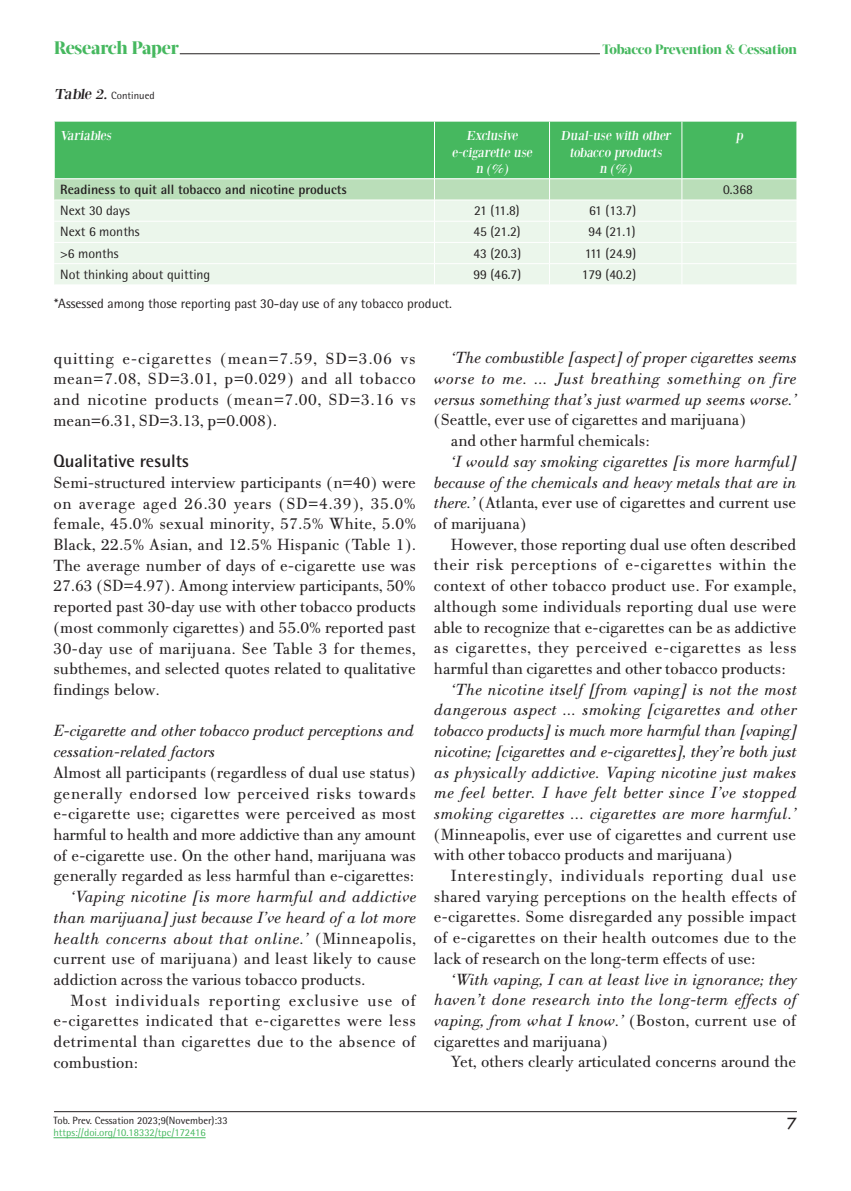
<style>
.page{position:relative;width:851px;height:1191px;background:#fff}
.page>*{position:absolute;margin:0;border:0;box-sizing:border-box;transform-origin:0 0}
.t1{font:700 18px "Rotis Semi Sans Hel";color:#231f20}
.t2{font:800 18px "Acta Display W04";letter-spacing:-.01em;color:#46b85f}
.t3{font:18px "Tw Cen";color:#231f20}
.t4{font:17.25px/20.7px "PF Bodoni Text";color:#231f20;text-align:justify}
.t5{font:italic 17.25px/20.7px "PF Bodoni Text";letter-spacing:.01em;color:#231f20;text-align:justify}
.t6{font:13.5px "Rotis Semi Sans Hel";color:#231f20}
.t7{font:13.5px/16.2px "Bodoni XT";color:#fff;text-align:center}
.t8{font:700 13.5px "Rotis Semi Sans Hel";color:#231f20}
.t9{font:800 13.5px "Acta Display W04";letter-spacing:-.01em;color:#46b85f}
.t10{font:10.5px "Rotis Semi Sans Hel";color:#231f20}
.t11{font:10.5px "Rotis Semi Sans Hel";color:#46b85f}
.s1{font-family:"Bodoni XT";font-size:15px}
.s2{font-style:normal}
</style>
<div class="page">
<hr style="left:180px;top:53px;width:420px;height:1px;background:#231f20">
<hr style="left:54px;top:1111px;width:742px;height:1px;background:#231f20">
<hr style="left:53px;top:1137px;width:153px;height:1px;background:#46b85f">
<div style="left:55px;top:122px;width:741px;height:56px;background:#46b85f"></div>
<hr style="left:434px;top:122px;width:1px;height:57px;background:#fff">
<hr style="left:549px;top:122px;width:1px;height:57px;background:#fff">
<hr style="left:681px;top:122px;width:1px;height:57px;background:#fff">
<svg style="left:54px;top:179px;width:743px;height:105px;background:#e2f1e2"></svg>
<hr style="left:54px;top:200px;width:380px;height:1px;background:#fff">
<hr style="left:434px;top:200px;width:115px;height:1px;background:#fff">
<hr style="left:549px;top:200px;width:132px;height:1px;background:#fff">
<hr style="left:681px;top:200px;width:116px;height:1px;background:#fff">
<p class="t2" style="left:54px;top:36px;width:126px">Research Paper</p>
<p class="t9" style="left:602px;top:41px;width:196px">Tobacco Prevention &amp; Cessation</p>
<p class="t10" style="left:54px;top:89px;width:102px"><span class="s1">Table 2.</span> Continued</p>
<p class="t7" style="left:60px;top:128px;width:55px">Variables</p>
<p class="t7" style="left:451px;top:128px;width:84px">Exclusive e-cigarette use n (%)</p>
<p class="t7" style="left:560px;top:128px;width:114px">Dual-use with other tobacco products<br>n (%)</p>
<p class="t7" style="left:735px;top:128px;width:11px">p</p>
<p class="t8" style="left:60px;top:181px;width:288px">Readiness to quit all tobacco and nicotine products</p>
<p class="t6" style="left:723px;top:181px;width:31px">0.368</p>
<p class="t6" style="left:60px;top:203px;width:71px">Next 30 days</p>
<p class="t6" style="left:474px;top:203px;width:47px">21 (11.8)</p>
<p class="t6" style="left:589px;top:203px;width:49px">61 (13.7)</p>
<p class="t6" style="left:60px;top:224px;width:81px">Next 6 months</p>
<p class="t6" style="left:473px;top:224px;width:49px">45 (21.2)</p>
<p class="t6" style="left:588px;top:224px;width:49px">94 (21.1)</p>
<p class="t6" style="left:60px;top:245px;width:60px">&gt;6 months</p>
<p class="t6" style="left:473px;top:245px;width:49px">43 (20.3)</p>
<p class="t6" style="left:584px;top:245px;width:53px">111 (24.9)</p>
<p class="t6" style="left:60px;top:266px;width:152px">Not thinking about quitting</p>
<p class="t6" style="left:473px;top:266px;width:49px">99 (46.7)</p>
<p class="t6" style="left:581px;top:266px;width:56px">179 (40.2)</p>
<p class="t6" style="left:54px;top:295px;width:399px">*Assessed among those reporting past 30-day use of any tobacco product.</p>
<p class="t4" style="left:53px;top:348px;width:364px">quitting e-cigarettes (mean=7.59, SD=3.06 vs mean=7.08, SD=3.01, p=0.029) and all tobacco and nicotine products (mean=7.00, SD=3.16 vs mean=6.31, SD=3.13, p=0.008).</p>
<p class="t1" style="left:53px;top:450px;width:137px">Qualitative results</p>
<p class="t4" style="left:53px;top:472px;width:364px">Semi-structured interview participants (n=40) were on average aged 26.30 years (SD=4.39), 35.0% female, 45.0% sexual minority, 57.5% White, 5.0% Black, 22.5% Asian, and 12.5% Hispanic (Table 1).<br>The average number of days of e-cigarette use was 27.63 (SD=4.97). Among interview participants, 50% reported past 30-day use with other tobacco products (most commonly cigarettes) and 55.0% reported past 30-day use of marijuana. See Table 3 for themes, subthemes, and selected quotes related to qualitative findings below.</p>
<p class="t5" style="left:53px;top:720px;width:361px">E-cigarette and other tobacco product perceptions and cessation-related factors</p>
<p class="t4" style="left:53px;top:762px;width:364px">Almost all participants (regardless of dual use status) generally endorsed low perceived risks towards e-cigarette use; cigarettes were perceived as most harmful to health and more addictive than any amount of e-cigarette use. On the other hand, marijuana was generally regarded as less harmful than e-cigarettes:</p>
<p class="t5" style="left:53px;top:886px;width:364px;text-indent:17px">‘Vaping nicotine [is more harmful and addictive than marijuana] just because I’ve heard of a lot more health concerns about that online.’ <span class="s2">(Minneapolis, current use of marijuana) and least likely to cause addiction across the various tobacco products.</span></p>
<p class="t4" style="left:53px;top:990px;width:364px;text-indent:17px">Most individuals reporting exclusive use of e-cigarettes indicated that e-cigarettes were less detrimental than cigarettes due to the absence of combustion:</p>
<p class="t10" style="left:53px;top:1114px;width:176px">Tob. Prev. Cessation 2023;9(November):33</p>
<p class="t11" style="left:53px;top:1126px;width:154px">https://doi.org/10.18332/tpc/172416</p>
<p class="t5" style="left:434px;top:347px;width:364px;text-indent:17px">‘The combustible [aspect] of proper cigarettes seems worse to me. … Just breathing something on fire versus something that’s just warmed up seems worse.’</p>
<p class="t4" style="left:451px;top:410px;width:296px;text-indent:-17px">(Seattle, ever use of cigarettes and marijuana) and other harmful chemicals:</p>
<p class="t5" style="left:434px;top:451px;width:364px;text-indent:17px">‘I would say smoking cigarettes [is more harmful] because of the chemicals and heavy metals that are in there.’ <span class="s2">(Atlanta, ever use of cigarettes and current use of marijuana)</span></p>
<p class="t4" style="left:434px;top:534px;width:364px;text-indent:17px">However, those reporting dual use often described their risk perceptions of e-cigarettes within the context of other tobacco product use. For example, although some individuals reporting dual use were able to recognize that e-cigarettes can be as addictive as cigarettes, they perceived e-cigarettes as less harmful than cigarettes and other tobacco products:</p>
<p class="t5" style="left:434px;top:679px;width:364px;text-indent:17px">‘The nicotine itself [from vaping] is not the most dangerous aspect … smoking [cigarettes and other tobacco products] is much more harmful than [vaping] nicotine; [cigarettes and e-cigarettes], they’re both just as physically addictive. Vaping nicotine just makes me feel better. I have felt better since I’ve stopped smoking cigarettes ... cigarettes are more harmful.’</p>
<p class="t4" style="left:434px;top:824px;width:363px">(Minneapolis, ever use of cigarettes and current use with other tobacco products and marijuana)</p>
<p class="t4" style="left:434px;top:865px;width:364px;text-indent:17px">Interestingly, individuals reporting dual use shared varying perceptions on the health effects of e-cigarettes. Some disregarded any possible impact of e-cigarettes on their health outcomes due to the lack of research on the long-term effects of use:</p>
<p class="t5" style="left:434px;top:968px;width:364px;text-indent:17px">‘With vaping, I can at least live in ignorance; they haven’t done research into the long-term effects of vaping, from what I know.’ <span class="s2">(Boston, current use of cigarettes and marijuana)</span></p>
<p class="t4" style="left:451px;top:1051px;width:347px">Yet, others clearly articulated concerns around the</p>
<p class="t3" style="left:786px;top:1112px;width:11px">7</p>
</div>
